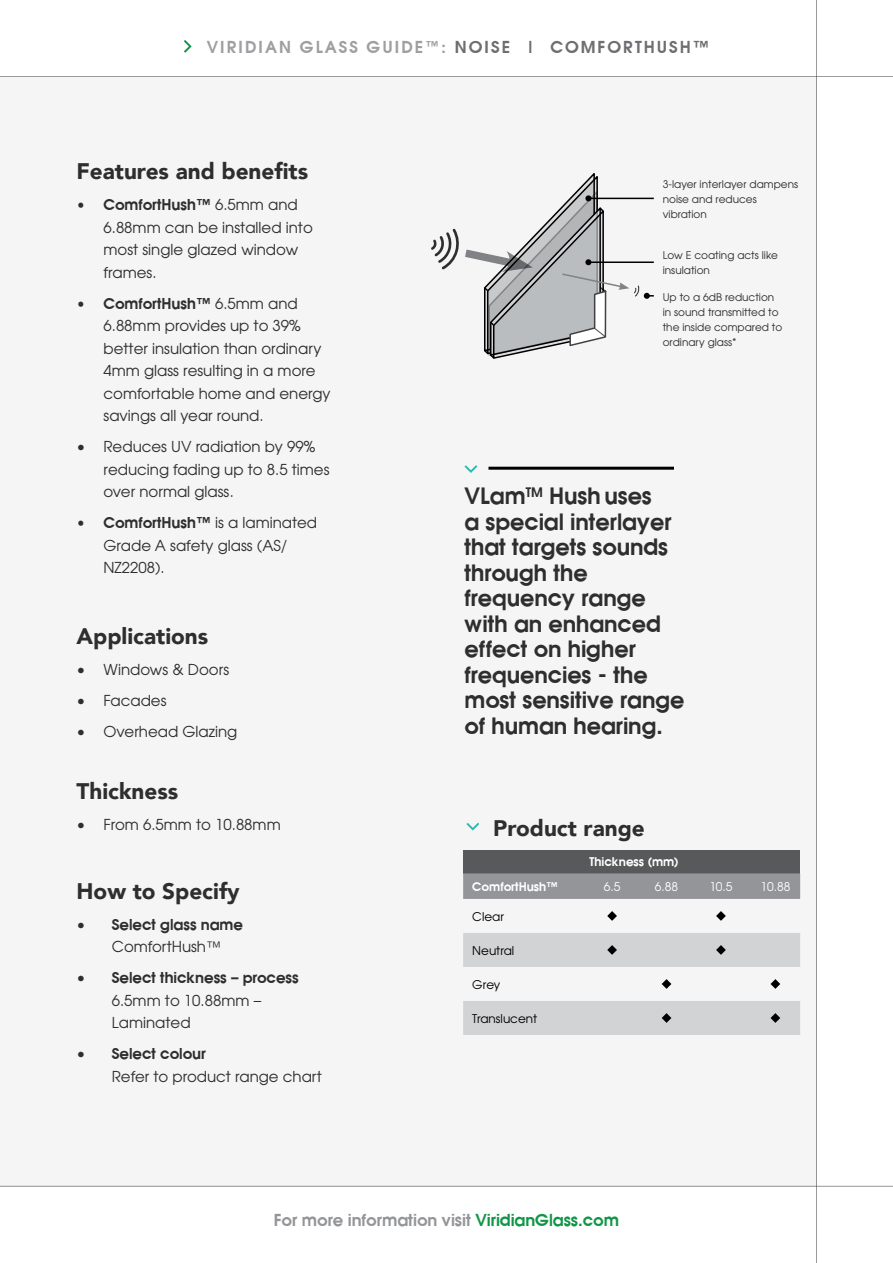
<style>
.page{position:relative;width:893px;height:1263px;background:#fff}
.page>*{position:absolute;margin:0;border:0;box-sizing:border-box;transform-origin:0 0}
.t1{font:700 22.5px/25.5px "Avant Garde";color:#2e2e2f}
.t2{font:900 22.5px "Avenir";color:#2e2e2f}
.t3{font:700 16.5px "Avant Garde";color:#939598}
.t4{font:700 16.5px "Avant Garde";letter-spacing:.12em;color:#9d9fa2}
.t5{font:15px/22.5px "Avant Garde";color:#2e2e2f}
.t6{font:700 15px/22.5px "Avant Garde";color:#2e2e2f}
.t7{font:12px "Avant Garde";color:#000}
.t8{font:700 12px "Avant Garde";color:#fff}
.t9{font:12px "Avant Garde";color:#fff}
.t10{font:10.5px/15px "Avant Garde";color:#2e2e2f}
.s1{font-size:13.5px}
.s2{color:#6d6e71}
.s3{font-weight:700}
.s4{font-weight:400}
.s5{font-family:"Avenir";font-weight:300}
.s6{color:#109647}
</style>
<div class="page">
<hr style="left:0;top:76px;width:893px;height:1px;background:#2e2e2f">
<hr style="left:0;top:1186px;width:893px;height:1px;background:#2e2e2f">
<hr style="left:816px;top:0;width:1px;height:1263px;background:#2e2e2f">
<div style="left:0;top:77px;width:816px;height:1109px;background:#f5f5f5"></div>
<hr style="left:488px;top:467px;width:186px;height:3px;background:#000">
<svg style="left:464px;top:465px;width:13px;height:8px"></svg>
<div style="left:463px;top:850px;width:337px;height:23px;background:#58595b"></div>
<div style="left:463px;top:873px;width:337px;height:26px;background:#939598"></div>
<svg style="left:607px;top:911px;width:10px;height:10px"></svg>
<svg style="left:716px;top:911px;width:10px;height:10px"></svg>
<svg style="left:463px;top:933px;width:337px;height:102px"></svg>
<svg style="left:466px;top:823px;width:13px;height:7px"></svg>
<svg style="left:431px;top:173px;width:223px;height:186px"></svg>
<svg style="left:184px;top:40px;width:8px;height:13px"></svg>
<p class="t4" style="left:207px;top:35px;width:504px">VIRIDIAN GLASS GUIDE<span class="s1">™</span>: <span class="s2">NOISE | COMFORTHUSH™</span></p>
<h1 class="t2" style="left:77px;top:152px;width:233px">Features and benefits</h1>
<p class="t5" style="left:104px;top:193px;width:211px;text-indent:-27px"><span class="s3">· ComfortHush™</span> 6.5mm and<br>6.88mm can be installed into most single glazed window frames.</p>
<p class="t5" style="left:104px;top:291px;width:228px;text-indent:-27px"><span class="s3">· ComfortHush™</span> 6.5mm and<br>6.88mm provides up to 39% better insulation than ordinary<br>4mm glass resulting in a more comfortable home and energy savings all year round.</p>
<p class="t5" style="left:104px;top:435px;width:227px;text-indent:-27px">• Reduces UV radiation by 99% reducing fading up to 8.5 times over normal glass.</p>
<p class="t5" style="left:104px;top:511px;width:215px;text-indent:-27px"><span class="s3">· ComfortHush™</span> is a laminated<br>Grade A safety glass (AS/<br>NZ2208).</p>
<h1 class="t2" style="left:77px;top:617px;width:133px">Applications</h1>
<p class="t5" style="left:77px;top:658px;width:154px">• Windows &amp; Doors</p>
<p class="t5" style="left:77px;top:689px;width:92px">• Facades</p>
<p class="t5" style="left:77px;top:720px;width:162px">• Overhead Glazing</p>
<h1 class="t2" style="left:77px;top:772px;width:103px">Thickness</h1>
<p class="t5" style="left:77px;top:813px;width:206px">• From 6.5mm to 10.88mm</p>
<h1 class="t2" style="left:77px;top:871px;width:165px">How to Specify</h1>
<p class="t6" style="left:112px;top:912px;width:133px;text-indent:-35px"><span class="s4">•</span> Select glass name<br><span class="s4">ComfortHush</span><span class="s5">™</span></p>
<p class="t5" style="left:112px;top:966px;width:188px;text-indent:-35px">• <span class="s3">Select thickness – process<br></span>6.5mm to 10.88mm –<br>Laminated</p>
<p class="t5" style="left:112px;top:1042px;width:211px;text-indent:-35px">• <span class="s3">Select colour<br></span>Refer to product range chart</p>
<p class="t10" style="left:663px;top:176px;width:137px">3-layer interlayer dampens noise and reduces vibration</p>
<p class="t10" style="left:663px;top:248px;width:117px">Low E coating acts like insulation</p>
<p class="t10" style="left:663px;top:290px;width:121px">Up to a 6dB reduction in sound transmitted to the inside compared to ordinary glass*</p>
<h1 class="t1" style="left:464px;top:482px;width:221px">VLam<sup>TM</sup> Hush uses<br>a special interlayer that targets sounds through the frequency range with an enhanced effect on higher frequencies - the most sensitive range of human hearing.</h1>
<h1 class="t2" style="left:493px;top:809px;width:153px">Product range</h1>
<p class="t8" style="left:589px;top:853px;width:91px">Thickness (mm)</p>
<p class="t8" style="left:472px;top:878px;width:87px">ComfortHush™</p>
<p class="t9" style="left:604px;top:879px;width:18px">6.5</p>
<p class="t9" style="left:655px;top:879px;width:25px">6.88</p>
<p class="t9" style="left:709px;top:879px;width:25px">10.5</p>
<p class="t9" style="left:760px;top:879px;width:31px">10.88</p>
<p class="t7" style="left:472px;top:909px;width:33px">Clear</p>
<p class="t7" style="left:472px;top:943px;width:44px">Neutral</p>
<p class="t7" style="left:472px;top:977px;width:30px">Grey</p>
<p class="t7" style="left:472px;top:1011px;width:66px">Translucent</p>
<p class="t3" style="left:274px;top:1208px;width:347px">For more information visit <span class="s6">ViridianGlass.com</span></p>
</div>
